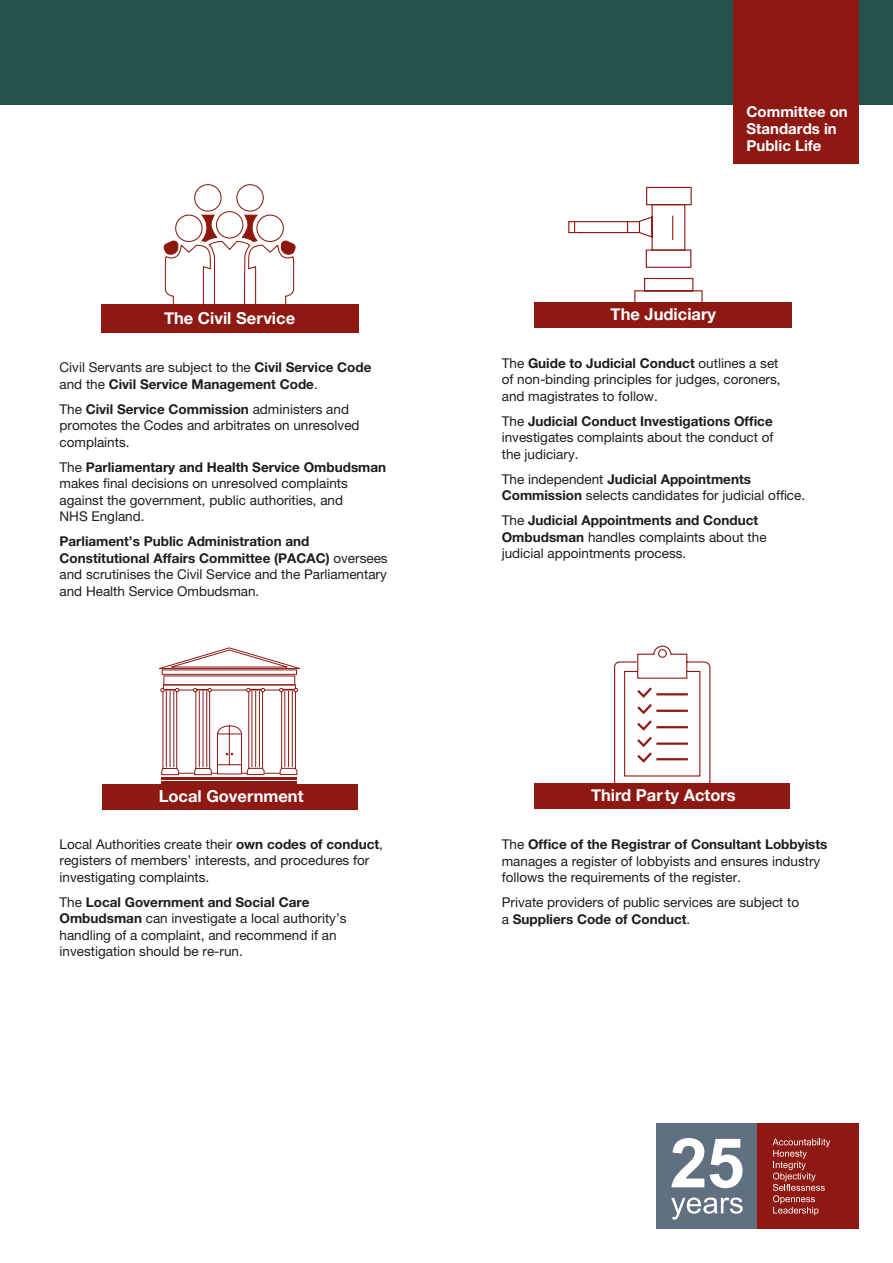
<style>
.page{position:relative;width:893px;height:1263px;background:#fff}
.page>*{position:absolute;margin:0;border:0;box-sizing:border-box;transform-origin:0 0}
.Icon_Hdr_11_bold_WHI{font:700 16.5px "Helvetica Neue";color:#fff}
.Box_wht_out_10_11_5{font:700 15px "Helvetica Neue LT Pro";color:#fff}
.Body_9_11_roman__2a{font:13.5px/16.5px "Helvetica Neue LT Pro";color:#1d1d1b}
.Body_9_11_roman__2a-2{font:700 13.5px/16.5px "Helvetica Neue LT Pro";color:#1d1d1b}
.s1{font-weight:400}
.s2{font-weight:700}
</style>
<div class="page">
<div style="left:0;top:0;width:893px;height:104px;background:#25524b"></div>
<div style="left:734px;top:0;width:125px;height:164px;background:#8e1913"></div>
<svg style="left:163px;top:184px;width:133px;height:121px"></svg>
<div style="left:101px;top:305px;width:257px;height:28px;background:#8e1913"></div>
<svg style="left:568px;top:186px;width:135px;height:116px"></svg>
<div style="left:535px;top:302px;width:257px;height:26px;background:#8e1913"></div>
<hr style="left:162px;top:777px;width:135px;height:2px;background:#8c1a12">
<hr style="left:162px;top:781px;width:135px;height:3px;background:#8c1a12">
<svg style="left:159px;top:647px;width:142px;height:128px"></svg>
<div style="left:102px;top:784px;width:255px;height:25px;background:#8e1913"></div>
<div style="left:535px;top:783px;width:255px;height:25px;background:#8e1913"></div>
<svg style="left:614px;top:645px;width:97px;height:138px"></svg>
<div style="left:658px;top:649px;width:9px;height:9px;border:1px solid #8c1a12;border-radius:50%"></div>
<div style="left:656px;top:1124px;width:203px;height:105px;background:#617081"></div>
<div style="left:757px;top:1124px;width:102px;height:105px;background:#8e1913"></div>
<svg style="left:671px;top:1138px;width:71px;height:50px"></svg>
<svg style="left:671px;top:1197px;width:72px;height:22px"></svg>
<svg style="left:772px;top:1138px;width:58px;height:77px"></svg>
<p class="Icon_Hdr_11_bold_WHI" style="left:164px;top:305px;width:133px">The Civil Service</p>
<p class="Body_9_11_roman__2a-2" style="left:60px;top:359px;width:314px"><span class="s1">Civil Servants are subject to the</span> Civil Service Code <span class="s1">and the</span> Civil Service Management Code<span class="s1">.</span></p>
<p class="Body_9_11_roman__2a" style="left:60px;top:400px;width:302px">The <span class="s2">Civil Service Commission</span> administers and promotes the Codes and arbitrates on unresolved complaints.</p>
<p class="Body_9_11_roman__2a" style="left:60px;top:458px;width:328px">The <span class="s2">Parliamentary and Health Service Ombudsman </span>makes final decisions on unresolved complaints against the government, public authorities, and<br>NHS England.</p>
<p class="Body_9_11_roman__2a" style="left:60px;top:533px;width:330px"><span class="s2">Parliament’s Public Administration and Constitutional Affairs Committee (PACAC)</span> oversees and scrutinises the Civil Service and the Parliamentary and Health Service Ombudsman.</p>
<p class="Icon_Hdr_11_bold_WHI" style="left:159px;top:783px;width:146px">Local Government</p>
<p class="Body_9_11_roman__2a" style="left:60px;top:835px;width:325px">Local Authorities create their <span class="s2">own codes of conduct</span>, registers of members’ interests, and procedures for investigating complaints.</p>
<p class="Body_9_11_roman__2a" style="left:60px;top:893px;width:288px">The <span class="s2">Local Government and Social Care Ombudsman</span> can investigate a local authority’s handling of a complaint, and recommend if an investigation should be re-run.</p>
<p class="Box_wht_out_10_11_5" style="left:746px;top:102px;width:103px">Committee on</p>
<p class="Box_wht_out_10_11_5" style="left:746px;top:119px;width:92px">Standards in</p>
<p class="Box_wht_out_10_11_5" style="left:746px;top:136px;width:76px">Public Life</p>
<p class="Icon_Hdr_11_bold_WHI" style="left:611px;top:302px;width:107px">The Judiciary</p>
<p class="Body_9_11_roman__2a" style="left:502px;top:355px;width:280px">The <span class="s2">Guide to Judicial Conduct</span> outlines a set of non-binding principles for judges, coroners, and magistrates to follow.</p>
<p class="Body_9_11_roman__2a" style="left:502px;top:413px;width:273px;text-align:justify">The <span class="s2">Judicial Conduct Investigations Office </span>investigates complaints about the conduct of the judiciary.</p>
<p class="Body_9_11_roman__2a" style="left:502px;top:471px;width:305px">The independent <span class="s2">Judicial Appointments<br>Commission</span> selects candidates for judicial office.</p>
<p class="Body_9_11_roman__2a" style="left:502px;top:512px;width:266px">The <span class="s2">Judicial Appointments and Conduct<br>Ombudsman</span> handles complaints about the judicial appointments process.</p>
<p class="Icon_Hdr_11_bold_WHI" style="left:591px;top:782px;width:146px">Third Party Actors</p>
<p class="Body_9_11_roman__2a" style="left:502px;top:836px;width:327px">The <span class="s2">Office of the Registrar of Consultant Lobbyists </span>manages a register of lobbyists and ensures industry follows the requirements of the register.</p>
<p class="Body_9_11_roman__2a" style="left:502px;top:894px;width:299px">Private providers of public services are subject to a <span class="s2">Suppliers Code of Conduct</span>.</p>
</div>
